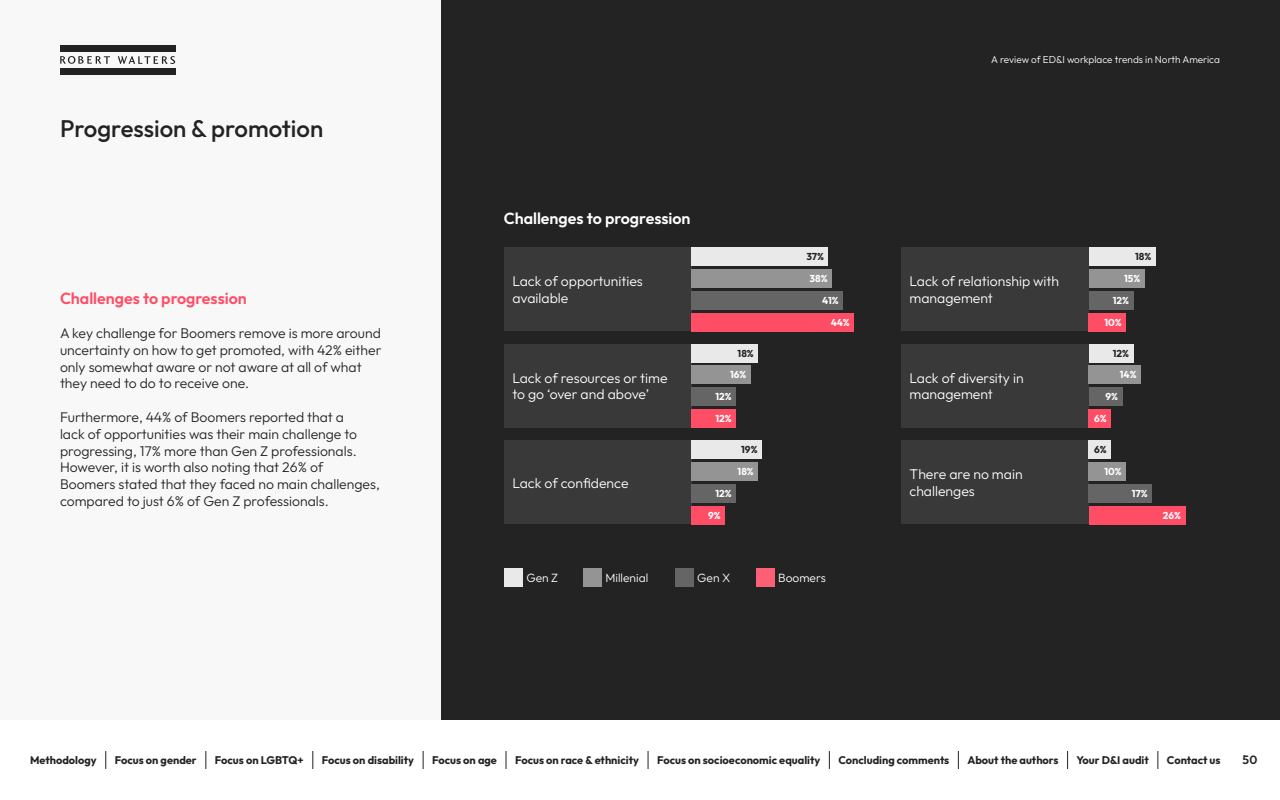
<style>
.page{position:relative;width:1280px;height:800px;background:#fff}
.page>*{position:absolute;margin:0;border:0;box-sizing:border-box;transform-origin:0 0}
.Heading_3{font:500 24px "Outfit";color:#232323}
.Paragraph_Style_2{font:600 16px "Outfit";color:#fff}
.Paragraph_Style_2-2{font:600 16px "Outfit";color:#ff4d66}
.Paragraph_Style_1{font:300 14px/16.8px "Outfit";color:#232323}
.Paragraph_Style_1-2{font:300 14px/16.8px "Outfit";color:#fff}
.Paragraph_Style_1-3{font:300 12px "Outfit";color:#fff}
.t1{font:600 12px "Outfit";color:#232323}
.t2{font:700 11px "Outfit";color:#232323}
.t3{font:700 10px "Outfit";color:#fff}
.Heading_3-2{font:300 10px "Outfit";color:#fff}
.t4{font:700 10px "Outfit";color:#232323}
</style>
<div class="page">
<div style="left:0;top:0;width:1280px;height:720px;background:#f8f8f8"></div>
<svg style="left:105px;top:751px;width:1px;height:18px"></svg>
<svg style="left:205px;top:751px;width:1px;height:18px"></svg>
<svg style="left:312px;top:751px;width:1px;height:18px"></svg>
<svg style="left:423px;top:751px;width:1px;height:18px"></svg>
<svg style="left:506px;top:751px;width:1px;height:18px"></svg>
<svg style="left:648px;top:751px;width:1px;height:18px"></svg>
<svg style="left:958px;top:751px;width:1px;height:18px"></svg>
<svg style="left:829px;top:751px;width:1px;height:18px"></svg>
<svg style="left:1067px;top:751px;width:1px;height:18px"></svg>
<svg style="left:1157px;top:751px;width:1px;height:18px"></svg>
<div style="left:442px;top:0;width:838px;height:720px;background:#232323"></div>
<div style="left:504px;top:247px;width:188px;height:84px;background:#393939"></div>
<div style="left:504px;top:344px;width:188px;height:84px;background:#393939"></div>
<div style="left:504px;top:441px;width:188px;height:83px;background:#393939"></div>
<div style="left:901px;top:247px;width:188px;height:84px;background:#393939"></div>
<div style="left:901px;top:344px;width:188px;height:84px;background:#393939"></div>
<div style="left:901px;top:441px;width:188px;height:83px;background:#393939"></div>
<div style="left:692px;top:269px;width:140px;height:18px;background:#949494"></div>
<div style="left:692px;top:366px;width:59px;height:18px;background:#949494"></div>
<div style="left:692px;top:462px;width:66px;height:19px;background:#949494"></div>
<div style="left:1089px;top:269px;width:56px;height:18px;background:#949494"></div>
<div style="left:1089px;top:366px;width:52px;height:18px;background:#949494"></div>
<div style="left:1089px;top:462px;width:37px;height:19px;background:#949494"></div>
<div style="left:692px;top:313px;width:162px;height:18px;background:#ff4d66"></div>
<div style="left:692px;top:409px;width:44px;height:19px;background:#ff4d66"></div>
<div style="left:692px;top:506px;width:33px;height:18px;background:#ff4d66"></div>
<div style="left:1089px;top:313px;width:37px;height:18px;background:#ff4d66"></div>
<div style="left:1089px;top:409px;width:22px;height:19px;background:#ff4d66"></div>
<div style="left:1089px;top:506px;width:96px;height:18px;background:#ff4d66"></div>
<div style="left:692px;top:247px;width:136px;height:19px;background:#e9e9e9"></div>
<div style="left:692px;top:344px;width:66px;height:18px;background:#e9e9e9"></div>
<div style="left:692px;top:441px;width:70px;height:18px;background:#e9e9e9"></div>
<div style="left:1089px;top:247px;width:67px;height:19px;background:#e9e9e9"></div>
<div style="left:1089px;top:344px;width:44px;height:18px;background:#e9e9e9"></div>
<div style="left:1089px;top:441px;width:22px;height:18px;background:#e9e9e9"></div>
<div style="left:692px;top:291px;width:151px;height:18px;background:#656565"></div>
<div style="left:692px;top:388px;width:44px;height:18px;background:#656565"></div>
<div style="left:692px;top:484px;width:44px;height:18px;background:#656565"></div>
<div style="left:1089px;top:291px;width:44px;height:18px;background:#656565"></div>
<div style="left:1089px;top:388px;width:33px;height:18px;background:#656565"></div>
<div style="left:1089px;top:484px;width:63px;height:18px;background:#656565"></div>
<div style="left:504px;top:568px;width:19px;height:19px;background:#e9e9e9"></div>
<div style="left:675px;top:568px;width:19px;height:19px;background:#656565"></div>
<div style="left:756px;top:568px;width:19px;height:19px;background:#ff5f75"></div>
<div style="left:583px;top:568px;width:19px;height:19px;background:#949494"></div>
<div style="left:60px;top:45px;width:115px;height:7px;background:#232323"></div>
<div style="left:60px;top:68px;width:115px;height:7px;background:#232323"></div>
<svg style="left:60px;top:56px;width:50px;height:8px"></svg>
<svg style="left:118px;top:56px;width:57px;height:8px"></svg>
<p class="Heading_3" style="left:60px;top:115px;width:265px">Progression &amp; promotion</p>
<p class="Paragraph_Style_2-2" style="left:60px;top:290px;width:188px">Challenges to progression</p>
<p class="Paragraph_Style_1" style="left:60px;top:325px;width:323px">A key challenge for Boomers remove is more around uncertainty on how to get promoted, with 42% either only somewhat aware or not aware at all of what they need to do to receive one.</p>
<p class="Paragraph_Style_1" style="left:60px;top:409px;width:321px">Furthermore, 44% of Boomers reported that a<br>lack of opportunities was their main challenge to progressing, 17% more than Gen Z professionals.<br>However, it is worth also noting that 26% of Boomers stated that they faced no main challenges, compared to just 6% of Gen Z professionals.</p>
<p class="Heading_3-2" style="left:991px;top:54px;width:230px">A review of ED&amp;I workplace trends in North America</p>
<p class="Paragraph_Style_2" style="left:504px;top:209px;width:188px">Challenges to progression</p>
<p class="t4" style="left:806px;top:251px;width:19px">37%</p>
<p class="t4" style="left:1135px;top:251px;width:18px">18%</p>
<p class="Paragraph_Style_1-2" style="left:512px;top:273px;width:132px">Lack of opportunities available</p>
<p class="t3" style="left:810px;top:273px;width:20px">38%</p>
<p class="t3" style="left:822px;top:295px;width:18px">41%</p>
<p class="Paragraph_Style_1-2" style="left:909px;top:273px;width:151px">Lack of relationship with management</p>
<p class="t3" style="left:1124px;top:273px;width:18px">15%</p>
<p class="t3" style="left:1113px;top:295px;width:18px">12%</p>
<p class="t3" style="left:831px;top:316px;width:20px">44%</p>
<p class="t3" style="left:1104px;top:316px;width:19px">10%</p>
<p class="t4" style="left:738px;top:347px;width:18px">18%</p>
<p class="t4" style="left:1113px;top:347px;width:18px">12%</p>
<p class="Paragraph_Style_1-2" style="left:512px;top:369px;width:157px">Lack of resources or time to go ‘over and above’</p>
<p class="t3" style="left:730px;top:369px;width:18px">16%</p>
<p class="t3" style="left:715px;top:391px;width:18px">12%</p>
<p class="Paragraph_Style_1-2" style="left:909px;top:369px;width:116px">Lack of diversity in management</p>
<p class="t3" style="left:1120px;top:369px;width:18px">14%</p>
<p class="t3" style="left:1105px;top:391px;width:14px">9%</p>
<p class="t3" style="left:715px;top:413px;width:18px">12%</p>
<p class="t3" style="left:1094px;top:413px;width:14px">6%</p>
<p class="t4" style="left:741px;top:444px;width:18px">19%</p>
<p class="t4" style="left:1094px;top:444px;width:14px">6%</p>
<p class="Paragraph_Style_1-2" style="left:512px;top:474px;width:118px">Lack of confidence</p>
<p class="t3" style="left:738px;top:466px;width:18px">18%</p>
<p class="t3" style="left:715px;top:488px;width:18px">12%</p>
<p class="Paragraph_Style_1-2" style="left:909px;top:466px;width:115px">There are no main challenges</p>
<p class="t3" style="left:1104px;top:466px;width:19px">10%</p>
<p class="t3" style="left:1132px;top:488px;width:17px">17%</p>
<p class="t3" style="left:708px;top:509px;width:14px">9%</p>
<p class="t3" style="left:1163px;top:509px;width:20px">26%</p>
<p class="Paragraph_Style_1-3" style="left:526px;top:571px;width:33px">Gen Z</p>
<p class="Paragraph_Style_1-3" style="left:605px;top:571px;width:44px">Millenial</p>
<p class="Paragraph_Style_1-3" style="left:697px;top:571px;width:35px">Gen X</p>
<p class="Paragraph_Style_1-3" style="left:778px;top:571px;width:49px">Boomers</p>
<p class="t2" style="left:30px;top:754px;width:68px">Methodology</p>
<p class="t2" style="left:115px;top:754px;width:84px">Focus on gender</p>
<p class="t2" style="left:215px;top:754px;width:90px">Focus on LGBTQ+</p>
<p class="t2" style="left:322px;top:754px;width:94px">Focus on disability</p>
<p class="t2" style="left:432px;top:754px;width:66px">Focus on age</p>
<p class="t2" style="left:515px;top:754px;width:126px">Focus on race &amp; ethnicity</p>
<p class="t2" style="left:657px;top:754px;width:165px">Focus on socioeconomic equality</p>
<p class="t2" style="left:838px;top:754px;width:112px">Concluding comments</p>
<p class="t2" style="left:967px;top:754px;width:93px">About the authors</p>
<p class="t2" style="left:1077px;top:754px;width:74px">Your D&amp;I audit</p>
<p class="t2" style="left:1167px;top:754px;width:55px">Contact us</p>
<p class="t1" style="left:1242px;top:753px;width:17px">50</p>
</div>
